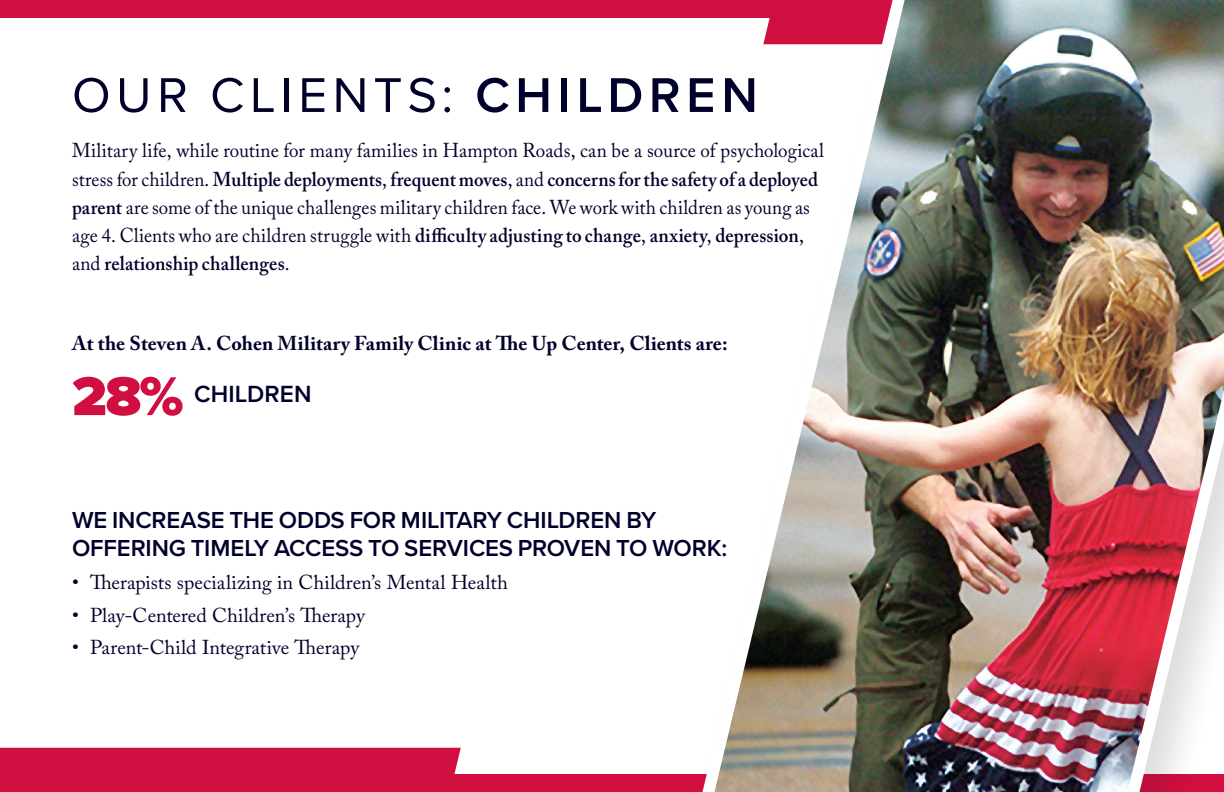
<style>
.page{position:relative;width:1224px;height:792px;background:#fff}
.page>*{position:absolute;margin:0;border:0;box-sizing:border-box;transform-origin:0 0}
.t1{font:900 56.8px "Proxima Nova";color:#d10e40}
.t2{font:50.6px "Proxima Nova";letter-spacing:.105em;color:#00012b}
.t3{font:600 24.2px "Proxima Nova";letter-spacing:.005em;color:#00012b}
.t4{font:600 24px/28.8px "Proxima Nova";letter-spacing:-.005em;color:#00012b}
.t5{font:20px/28.2px "Adobe Caslon Pro";letter-spacing:.005em;color:#00012b;scale:.95 1}
.t6{font:20px "Adobe Caslon Pro";letter-spacing:.005em;color:#00012b}
.t7{font:700 20px "Adobe Caslon Pro";letter-spacing:.005em;color:#00012b}
.s1{font-weight:600}
</style>
<div class="page">
<div style="left:0;top:0;width:1224px;height:18px;background:#d10e40"></div>
<div style="left:0;top:774px;width:1224px;height:18px;background:#d10e40"></div>
<div style="left:0;top:748px;width:461px;height:26px;background:#d10e40"></div>
<img style="left:702px;top:0;width:522px;height:792px">
<h2 class="t2" style="left:72px;top:57px;width:687px">OUR CLIENTS: <span class="s1">CHILDREN</span></h2>
<p class="t5" style="left:72px;top:136px;width:793px">Military life, while routine for many families in Hampton Roads, can be a source of psychological stress for children. <span class="s1">Multiple deployments</span>, <span class="s1">frequent moves</span>, and <span class="s1">concerns for the safety of a deployed parent</span> are some of the unique challenges military children face. We work with children as young as age 4. Clients who are children struggle with <span class="s1">difficulty adjusting to change</span>, <span class="s1">anxiety</span>, <span class="s1">depression</span>, and <span class="s1">relationship challenges</span>.</p>
<p class="t7" style="left:72px;top:331px;width:657px">At the Steven A. Cohen Military Family Clinic at The Up Center, Clients are:</p>
<h1 class="t1" style="left:72px;top:354px;width:113px">28%</h1>
<p class="t3" style="left:194px;top:376px;width:119px">CHILDREN</p>
<p class="t4" style="left:72px;top:504px;width:657px">WE INCREASE THE ODDS FOR MILITARY CHILDREN BY<br>OFFERING TIMELY ACCESS TO SERVICES PROVEN TO WORK:</p>
<p class="t6" style="left:72px;top:570px;width:437px">• Therapists specializing in Children’s Mental Health</p>
<p class="t6" style="left:72px;top:603px;width:294px">• Play-Centered Children’s Therapy</p>
<p class="t6" style="left:72px;top:636px;width:289px">• Parent-Child Integrative Therapy</p>
</div>
